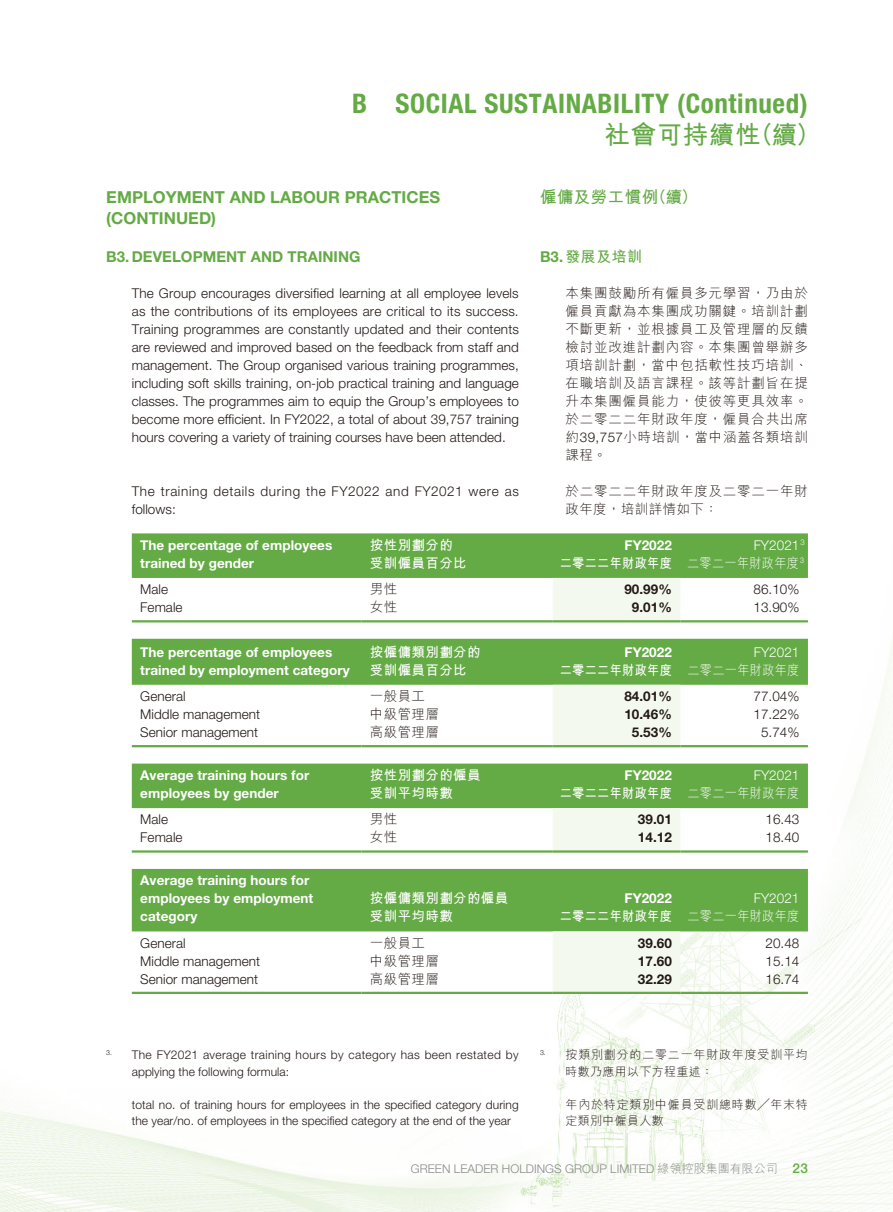
<style>
.page{position:relative;width:893px;height:1212px;background:#fff}
.page>*{position:absolute;margin:0;border:0;box-sizing:border-box;transform-origin:0 0}
.t1{font:700 condensed 27px "Helvetica Neue LT Std";letter-spacing:.025em;color:#64aa45}
.t2{font:700 25.5px "M Hei HK";letter-spacing:.025em;color:#64aa45}
.t3{font:700 16.5px/21px "Helvetica Neue LT Std";letter-spacing:.005em;color:#64aa45}
.t4{font:700 16.5px "M Hei HK";letter-spacing:.03em;color:#64aa45}
.t5{font:700 15px "Helvetica Neue LT Std";letter-spacing:.005em;color:#64aa45}
.t6{font:700 15px "M Hei HK";letter-spacing:.03em;color:#64aa45}
.t7{font:300 13.5px/18px "Helvetica Neue LT Std";letter-spacing:.005em;color:#231916;text-align:justify}
.t8{font:300 13.5px/18px "M Hei HK";letter-spacing:.06em;color:#231916;text-align:justify}
.t9{font:700 13.5px/18px "Helvetica Neue LT Std";letter-spacing:.005em;color:#fff}
.t10{font:700 13.5px "M Hei HK";letter-spacing:.03em;color:#fff;scale:.9 1}
.t11{font:700 13.5px/18px "M Hei HK";letter-spacing:.03em;color:#fff}
.t12{font:300 13.5px/18px "Helvetica Neue LT Std";letter-spacing:.05em;color:#231916}
.t13{font:700 13.5px "Helvetica Neue LT Std";letter-spacing:.005em;color:#231916}
.t14{font:300 13.5px "Helvetica Neue LT Std";letter-spacing:.005em;color:#fff}
.t15{font:300 13.5px "M Hei HK";letter-spacing:.03em;color:#fff;scale:.9 1}
.t16{font:300 12px/16.5px "Helvetica Neue LT Std";letter-spacing:.01em;color:#231916}
.t17{font:300 12px/16.5px "Helvetica Neue LT Std";letter-spacing:.03em;color:#231916}
.t18{font:300 12px/16.5px "M Hei HK";letter-spacing:.065em;color:#231916}
.t19{font:300 12px "Helvetica Neue LT Std";letter-spacing:.005em;color:#898989}
.s1{font-family:"Helvetica Neue LT Std"}
.s2{font-weight:300}
.s3{font-family:"M Hei HK"}
.s4{font-weight:500;font-size:13.5px;color:#64aa45}
</style>
<div class="page">
<img style="left:0;top:533px;width:893px;height:679px">
<svg style="left:132px;top:533px;width:676px;height:87px"></svg>
<hr style="left:132px;top:620px;width:229px;height:2px;background:#64aa45">
<hr style="left:361px;top:620px;width:192px;height:2px;background:#64aa45">
<hr style="left:553px;top:620px;width:127px;height:2px;background:#64aa45">
<hr style="left:680px;top:620px;width:128px;height:2px;background:#64aa45">
<svg style="left:132px;top:639px;width:676px;height:106px"></svg>
<hr style="left:132px;top:745px;width:229px;height:2px;background:#64aa45">
<hr style="left:361px;top:745px;width:192px;height:2px;background:#64aa45">
<hr style="left:553px;top:745px;width:127px;height:2px;background:#64aa45">
<hr style="left:680px;top:745px;width:128px;height:2px;background:#64aa45">
<svg style="left:132px;top:763px;width:676px;height:87px"></svg>
<hr style="left:132px;top:850px;width:229px;height:3px;background:#64aa45">
<hr style="left:361px;top:850px;width:192px;height:3px;background:#64aa45">
<hr style="left:553px;top:850px;width:127px;height:3px;background:#64aa45">
<hr style="left:680px;top:850px;width:128px;height:3px;background:#64aa45">
<svg style="left:132px;top:869px;width:676px;height:123px"></svg>
<hr style="left:132px;top:992px;width:229px;height:2px;background:#64aa45">
<hr style="left:361px;top:992px;width:192px;height:2px;background:#64aa45">
<hr style="left:553px;top:992px;width:127px;height:2px;background:#64aa45">
<hr style="left:680px;top:992px;width:128px;height:2px;background:#64aa45">
<h1 class="t1" style="left:352px;top:87px;width:457px">B SOCIAL SUSTAINABILITY (Continued)</h1>
<h2 class="t2" style="left:605px;top:116px;width:218px">社會可持續性（續）</h2>
<p class="t4" style="left:540px;top:185px;width:159px">僱傭及勞工慣例（續）</p>
<p class="t3" style="left:106px;top:186px;width:335px">EMPLOYMENT AND LABOUR PRACTICES (CONTINUED)</p>
<p class="t5" style="left:106px;top:247px;width:256px">B3. DEVELOPMENT AND TRAINING</p>
<p class="t7" style="left:132px;top:284px;width:389px">The Group encourages diversified learning at all employee levels as the contributions of its employees are critical to its success.<br>Training programmes are constantly updated and their contents are reviewed and improved based on the feedback from staff and management. The Group organised various training programmes, including soft skills training, on-job practical training and language classes. The programmes aim to equip the Group’s employees to become more efficient. In FY2022, a total of about 39,757 training hours covering a variety of training courses have been attended.</p>
<p class="t6" style="left:540px;top:245px;width:104px"><span class="s1">B3.</span> 發展及培訓</p>
<p class="t8" style="left:566px;top:283px;width:244px">本集團鼓勵所有僱員多元學習，乃由於僱員貢獻為本集團成功關鍵。培訓計劃不斷更新，並根據員工及管理層的反饋檢討並改進計劃內容。本集團曾舉辦多項培訓計劃，當中包括軟性技巧培訓、在職培訓及語言課程。該等計劃旨在提升本集團僱員能力，使彼等更具效率。於二零二二年財政年度，僱員合共出席約<span class="s1">39,757</span>小時培訓，當中涵蓋各類培訓課程。</p>
<p class="t8" style="left:566px;top:481px;width:244px">於二零二二年財政年度及二零二一年財政年度，培訓詳情如下：</p>
<p class="t12" style="left:132px;top:482px;width:389px">The training details during the FY2022 and FY2021 were as follows:</p>
<p class="t9" style="left:140px;top:536px;width:194px">The percentage of employees trained by gender</p>
<p class="t11" style="left:370px;top:534px;width:98px">按性別劃分的受訓僱員百分比</p>
<p class="t9" style="left:625px;top:536px;width:49px">FY2022</p>
<p class="t14" style="left:754px;top:537px;width:53px">FY2021 <sup>3</sup></p>
<p class="t10" style="left:560px;top:553px;width:273px">二零二二年財政年度 <span class="s2">二零二一年財政年度</span><sup>3</sup></p>
<p class="t7" style="left:140px;top:580px;width:29px">Male</p>
<p class="t8" style="left:370px;top:580px;width:29px">男性</p>
<p class="t13" style="left:624px;top:581px;width:49px">90.99%</p>
<p class="t7" style="left:753px;top:580px;width:47px">86.10%</p>
<p class="t7" style="left:140px;top:598px;width:44px">Female</p>
<p class="t8" style="left:370px;top:598px;width:29px">女性</p>
<p class="t13" style="left:632px;top:599px;width:41px">9.01%</p>
<p class="t7" style="left:753px;top:598px;width:47px">13.90%</p>
<p class="t9" style="left:140px;top:642px;width:211px">The percentage of employees trained by employment category</p>
<p class="t11" style="left:370px;top:641px;width:112px">按僱傭類別劃分的受訓僱員百分比</p>
<p class="t9" style="left:625px;top:642px;width:49px">FY2022</p>
<p class="t14" style="left:754px;top:643px;width:47px">FY2021</p>
<p class="t10" style="left:560px;top:660px;width:268px">二零二二年財政年度 <span class="s2">二零二一年財政年度</span></p>
<p class="t7" style="left:140px;top:687px;width:47px">General</p>
<p class="t8" style="left:370px;top:687px;width:57px">一般員工</p>
<p class="t13" style="left:624px;top:688px;width:49px">84.01%</p>
<p class="t7" style="left:753px;top:687px;width:47px">77.04%</p>
<p class="t7" style="left:140px;top:705px;width:121px">Middle management</p>
<p class="t8" style="left:370px;top:705px;width:71px">中級管理層</p>
<p class="t13" style="left:624px;top:706px;width:49px">10.46%</p>
<p class="t7" style="left:753px;top:705px;width:47px">17.22%</p>
<p class="t7" style="left:140px;top:723px;width:119px">Senior management</p>
<p class="t8" style="left:370px;top:723px;width:71px">高級管理層</p>
<p class="t13" style="left:632px;top:724px;width:41px">5.53%</p>
<p class="t7" style="left:761px;top:723px;width:40px">5.74%</p>
<p class="t9" style="left:140px;top:766px;width:171px">Average training hours for employees by gender</p>
<p class="t11" style="left:370px;top:765px;width:112px">按性別劃分的僱員受訓平均時數</p>
<p class="t9" style="left:625px;top:766px;width:49px">FY2022</p>
<p class="t14" style="left:754px;top:767px;width:47px">FY2021</p>
<p class="t10" style="left:560px;top:783px;width:268px">二零二二年財政年度 <span class="s2">二零二一年財政年度</span></p>
<p class="t7" style="left:140px;top:810px;width:29px">Male</p>
<p class="t8" style="left:370px;top:810px;width:29px">男性</p>
<p class="t13" style="left:638px;top:811px;width:35px">39.01</p>
<p class="t7" style="left:765px;top:810px;width:35px">16.43</p>
<p class="t7" style="left:140px;top:828px;width:44px">Female</p>
<p class="t8" style="left:370px;top:828px;width:29px">女性</p>
<p class="t13" style="left:638px;top:829px;width:35px">14.12</p>
<p class="t7" style="left:765px;top:828px;width:35px">18.40</p>
<p class="t9" style="left:140px;top:871px;width:175px">Average training hours for employees by employment category</p>
<p class="t11" style="left:370px;top:888px;width:140px">按僱傭類別劃分的僱員受訓平均時數</p>
<p class="t9" style="left:625px;top:889px;width:49px">FY2022</p>
<p class="t14" style="left:754px;top:890px;width:47px">FY2021</p>
<p class="t15" style="left:687px;top:909px;width:126px">二零二一年財政年度</p>
<p class="t10" style="left:560px;top:906px;width:126px">二零二二年財政年度</p>
<p class="t7" style="left:140px;top:934px;width:47px">General</p>
<p class="t8" style="left:370px;top:933px;width:57px">一般員工</p>
<p class="t13" style="left:638px;top:934px;width:35px">39.60</p>
<p class="t7" style="left:765px;top:934px;width:35px">20.48</p>
<p class="t7" style="left:140px;top:952px;width:121px">Middle management</p>
<p class="t8" style="left:370px;top:951px;width:71px">中級管理層</p>
<p class="t13" style="left:638px;top:952px;width:35px">17.60</p>
<p class="t7" style="left:765px;top:952px;width:35px">15.14</p>
<p class="t7" style="left:140px;top:970px;width:119px">Senior management</p>
<p class="t8" style="left:370px;top:969px;width:71px">高級管理層</p>
<p class="t13" style="left:638px;top:970px;width:35px">32.29</p>
<p class="t7" style="left:765px;top:970px;width:35px">16.74</p>
<p class="t17" style="left:132px;top:1046px;width:388px;text-indent:-26px"><sup>3.</sup> The FY2021 average training hours by category has been restated by applying the following formula:</p>
<p class="t16" style="left:132px;top:1096px;width:388px">total no. of training hours for employees in the specified category during the year/no. of employees in the specified category at the end of the year</p>
<p class="t18" style="left:566px;top:1046px;width:244px;text-indent:-26px"><sup>3.</sup> 按類別劃分的二零二一年財政年度受訓平均時數乃應用以下方程重述：</p>
<p class="t18" style="left:566px;top:1096px;width:244px">年內於特定類別中僱員受訓總時數╱年末特定類別中僱員人數</p>
<p class="t19" style="left:411px;top:1161px;width:399px">GREEN LEADER HOLDINGS GROUP LIMITED <span class="s3">綠領控股集團有限公司</span> <span class="s4">23</span></p>
</div>
